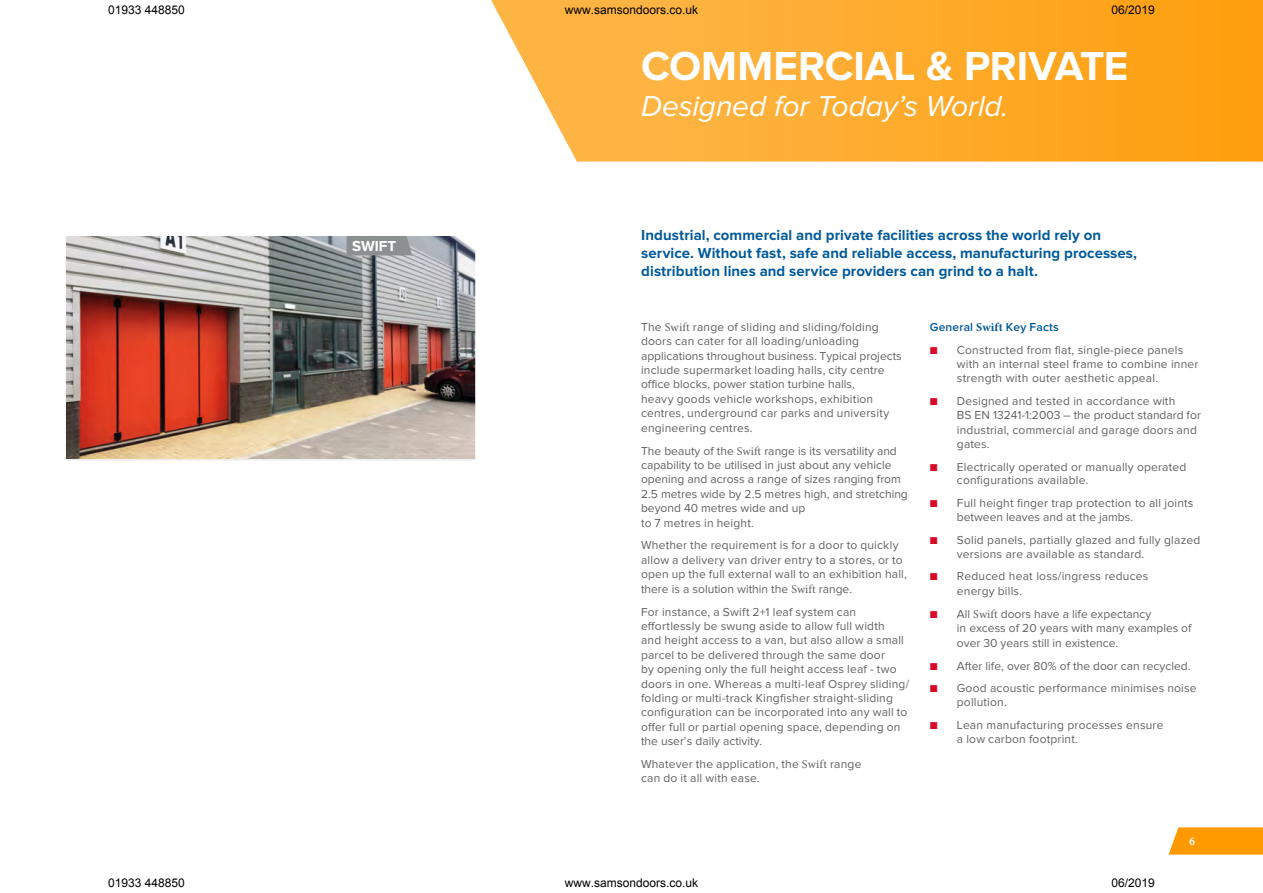
<style>
.page{position:relative;width:1263px;height:893px;background:#fff}
.page>*{position:absolute;margin:0;border:0;box-sizing:border-box;transform-origin:0 0}
.t1{font:700 42px "Proxima Nova";letter-spacing:-.005em;color:#fff}
.t2{font:italic 30px "Proxima Nova";letter-spacing:-.005em;color:#fff}
.t3{font:700 15px/18px "Proxima Nova";letter-spacing:.005em;color:#005a9b}
.t4{font:700 15px "Proxima Nova";color:#fff}
.t5{font:12px/14.4px "Proxima Nova";letter-spacing:.015em;color:#606262}
.t6{font:12px "Arial";color:#000}
.t7{font:600 12px "Proxima Nova";letter-spacing:.015em;color:#005a9b}
.t8{font:700 12px "Minion Pro";color:#fff}
.s1{font-family:"Minion Pro"}
.s2{font-family:"Minion Pro";font-weight:700}
.s3{color:#d70926}
</style>
<div class="page">
<svg style="left:491px;top:0;width:772px;height:162px;background:#feaf38"></svg>
<svg style="left:1169px;top:827px;width:94px;height:28px;background:#fea013"></svg>
<img style="left:66px;top:236px;width:409px;height:223px">
<svg style="left:347px;top:236px;width:65px;height:19px"></svg>
<p class="t6" style="left:108px;top:2px;width:78px">01933 448850</p>
<p class="t6" style="left:565px;top:2px;width:135px">www.samsondoors.co.uk</p>
<p class="t6" style="left:1111px;top:2px;width:45px">06/2019</p>
<p class="t4" style="left:352px;top:239px;width:46px">SWIFT</p>
<h1 class="t1" style="left:641px;top:47px;width:489px">COMMERCIAL &amp; PRIVATE</h1>
<h2 class="t2" style="left:641px;top:92px;width:369px">Designed for Today’s World.</h2>
<p class="t3" style="left:641px;top:227px;width:497px">Industrial, commercial and private facilities across the world rely on service. Without fast, safe and reliable access, manufacturing processes, distribution lines and service providers can grind to a halt.</p>
<p class="t5" style="left:641px;top:320px;width:262px">The <span class="s1">Swift</span> range of sliding and sliding/folding doors can cater for all loading/unloading applications throughout business. Typical projects include supermarket loading halls, city centre office blocks, power station turbine halls,<br>heavy goods vehicle workshops, exhibition centres, underground car parks and university engineering centres.</p>
<p class="t5" style="left:641px;top:444px;width:268px">The beauty of the <span class="s1">Swift</span> range is its versatility and capability to be utilised in just about any vehicle opening and across a range of sizes ranging from 2.5 metres wide by 2.5 metres high, and stretching beyond 40 metres wide and up<br>to 7 metres in height.</p>
<p class="t5" style="left:641px;top:539px;width:267px">Whether the requirement is for a door to quickly allow a delivery van driver entry to a stores, or to open up the full external wall to an exhibition hall, there is a solution within the <span class="s1">Swift</span> range.</p>
<p class="t5" style="left:641px;top:605px;width:270px">For instance, a Swift 2+1 leaf system can effortlessly be swung aside to allow full width<br>and height access to a van, but also allow a small parcel to be delivered through the same door<br>by opening only the full height access leaf - two doors in one. Whereas a multi-leaf Osprey sliding/ folding or multi-track Kingfisher straight-sliding configuration can be incorporated into any wall to offer full or partial opening space, depending on the user’s daily activity.</p>
<p class="t5" style="left:641px;top:757px;width:222px">Whatever the application, the <span class="s1">Swift</span> range can do it all with ease.</p>
<p class="t7" style="left:930px;top:321px;width:130px">General <span class="s2">Swift</span> Key Facts</p>
<p class="t5" style="left:957px;top:343px;width:243px;line-height:14px;text-indent:-27px"><span class="s3">■</span> Constructed from flat, single-piece panels with an internal steel frame to combine inner strength with outer aesthetic appeal.</p>
<p class="t5" style="left:957px;top:394px;width:246px;text-indent:-27px"><span class="s3">■</span> Designed and tested in accordance with<br>BS EN 13241-1:2003 – the product standard for industrial, commercial and garage doors and gates.</p>
<p class="t5" style="left:957px;top:460px;width:231px;line-height:13.6px;text-indent:-27px"><span class="s3">■</span> Electrically operated or manually operated configurations available.</p>
<p class="t5" style="left:957px;top:497px;width:238px;line-height:13.6px;text-indent:-27px"><span class="s3">■</span> Full height finger trap protection to all joints between leaves and at the jambs.</p>
<p class="t5" style="left:957px;top:534px;width:245px;line-height:13.6px;text-indent:-27px"><span class="s3">■</span> Solid panels, partially glazed and fully glazed versions are available as standard.</p>
<p class="t5" style="left:957px;top:570px;width:193px;text-indent:-27px"><span class="s3">■</span> Reduced heat loss/ingress reduces energy bills.</p>
<p class="t5" style="left:957px;top:607px;width:236px;text-indent:-27px"><span class="s3">■</span> All <span class="s1">Swift</span> doors have a life expectancy<br>in excess of 20 years with many examples of over 30 years still in existence.</p>
<p class="t5" style="left:930px;top:659px;width:262px"><span class="s3">■</span> After life, over 80% of the door can recycled.</p>
<p class="t5" style="left:957px;top:682px;width:241px;line-height:13.6px;text-indent:-27px"><span class="s3">■</span> Good acoustic performance minimises noise pollution.</p>
<p class="t5" style="left:957px;top:718px;width:208px;text-indent:-27px"><span class="s3">■</span> Lean manufacturing processes ensure a low carbon footprint.</p>
<p class="t8" style="left:1189px;top:832px;width:7px">6</p>
<p class="t6" style="left:108px;top:875px;width:78px">01933 448850</p>
<p class="t6" style="left:565px;top:875px;width:135px">www.samsondoors.co.uk</p>
<p class="t6" style="left:1111px;top:875px;width:45px">06/2019</p>
</div>
